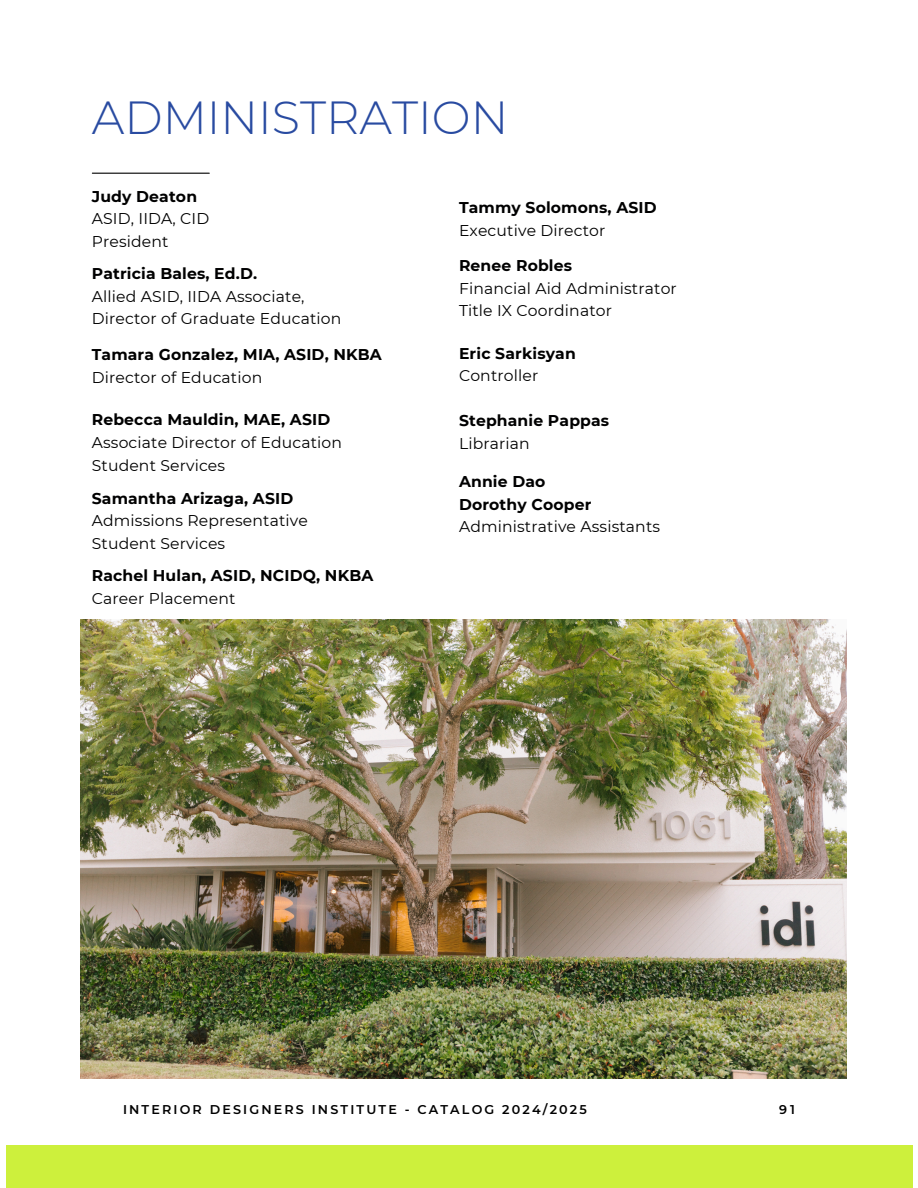
<style>
.page{position:relative;width:918px;height:1188px;background:#fff}
.page>*{position:absolute;margin:0;border:0;box-sizing:border-box;transform-origin:0 0}
.t1{font:300 46.35px "Montserrat";color:#294ba1}
.t2{font:15.6px/22.5px "Montserrat";letter-spacing:.01em;color:#000001}
.t3{font:700 15.6px/22.5px "Montserrat";letter-spacing:.01em;color:#000001}
.t4{font:700 15.6px "Montserrat";letter-spacing:.01em;color:#000}
.t5{font:15.6px "Montserrat";letter-spacing:.01em;color:#000}
.t6{font:600 12.75px "Montserrat";letter-spacing:.17em;color:#000001}
</style>
<div class="page">
<div style="left:6px;top:1145px;width:906px;height:43px;background:#cdf03c"></div>
<hr style="left:92px;top:173px;width:117px;height:1px;background:#000">
<img style="left:80px;top:620px;width:766px;height:459px">
<h1 class="t1" style="left:92px;top:90px;width:418px">ADMINISTRATION</h1>
<p class="t3" style="left:92px;top:185px;width:107px">Judy Deaton</p>
<p class="t2" style="left:92px;top:207px;width:119px">ASID, IIDA, CID<br>President</p>
<p class="t3" style="left:92px;top:262px;width:167px">Patricia Bales, Ed.D.</p>
<p class="t2" style="left:92px;top:285px;width:251px">Allied ASID, IIDA Associate,<br>Director of Graduate Education</p>
<p class="t3" style="left:92px;top:343px;width:292px">Tamara Gonzalez, MIA, ASID, NKBA</p>
<p class="t2" style="left:92px;top:366px;width:172px">Director of Education</p>
<p class="t3" style="left:92px;top:408px;width:240px">Rebecca Mauldin, MAE, ASID</p>
<p class="t2" style="left:92px;top:431px;width:252px;line-height:23.1px">Associate Director of Education<br>Student Services</p>
<p class="t3" style="left:92px;top:487px;width:203px">Samantha Arizaga, ASID</p>
<p class="t2" style="left:92px;top:509px;width:218px">Admissions Representative<br>Student Services</p>
<p class="t3" style="left:92px;top:564px;width:283px">Rachel Hulan, ASID, NCIDQ, NKBA</p>
<p class="t2" style="left:92px;top:587px;width:145px">Career Placement</p>
<p class="t3" style="left:459px;top:196px;width:199px">Tammy Solomons, ASID</p>
<p class="t2" style="left:459px;top:219px;width:148px">Executive Director</p>
<p class="t3" style="left:459px;top:254px;width:115px">Renee Robles</p>
<p class="t2" style="left:459px;top:277px;width:219px">Financial Aid Administrator<br>Title IX Coordinator</p>
<p class="t4" style="left:459px;top:344px;width:118px">Eric Sarkisyan</p>
<p class="t5" style="left:459px;top:366px;width:81px">Controller</p>
<p class="t3" style="left:459px;top:409px;width:152px">Stephanie Pappas</p>
<p class="t2" style="left:459px;top:432px;width:72px">Librarian</p>
<p class="t3" style="left:459px;top:470px;width:134px">Annie Dao<br>Dorothy Cooper</p>
<p class="t2" style="left:459px;top:515px;width:203px">Administrative Assistants</p>
<p class="t6" style="left:123px;top:1102px;width:465px">INTERIOR DESIGNERS INSTITUTE - CATALOG 2024/2025</p>
<p class="t6" style="left:779px;top:1102px;width:17px">91</p>
</div>
